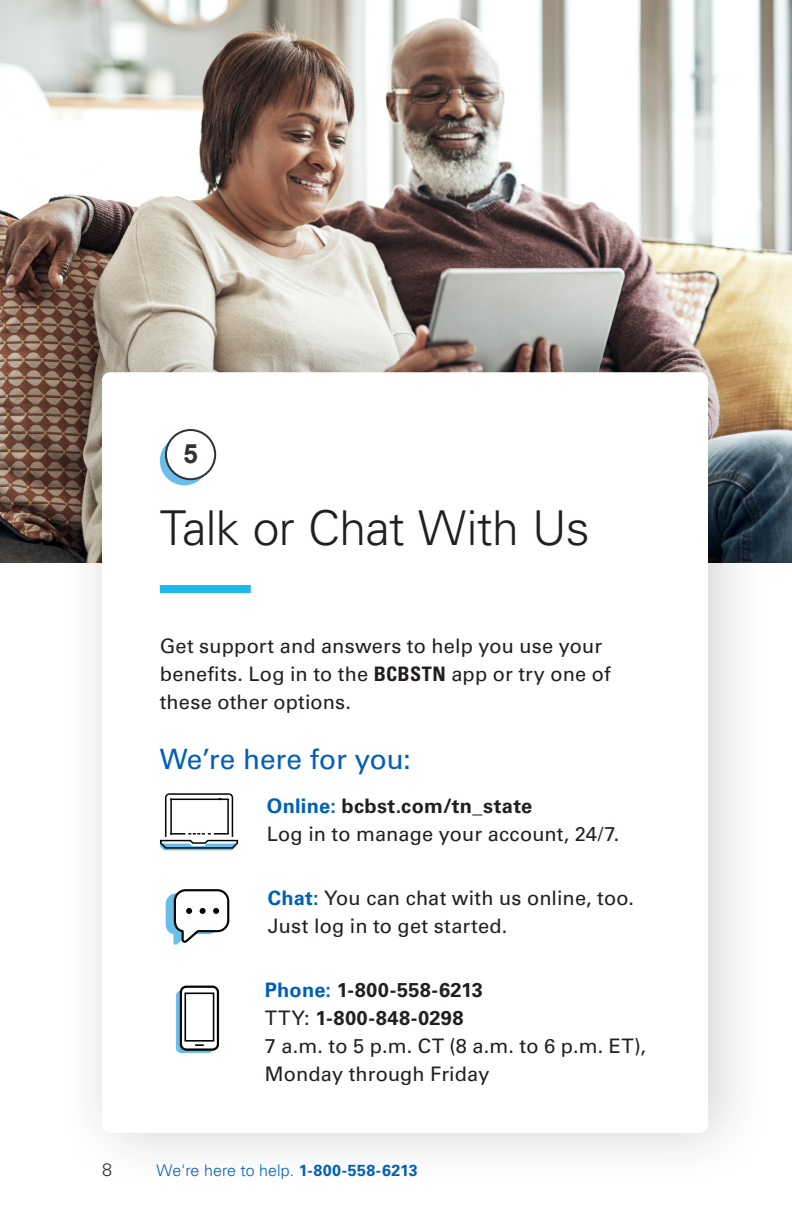
<style>
.page{position:relative;width:792px;height:1224px;background:#fff}
.page>*{position:absolute;margin:0;border:0;box-sizing:border-box;transform-origin:0 0}
.t1{font:300 48px "Univers LT Std";letter-spacing:-.015em;color:#231f20}
.t2{font:28px "Univers LT Std";letter-spacing:-.005em;color:#005fb9}
.t3{font:700 26.6px "Arial";color:#323332}
.t4{font:20px/28px "Univers LT Std";letter-spacing:.005em;color:#231f20}
.t5{font:300 18px "Univers LT Std";color:#312f30}
.t6{font:300 16px "Univers LT Std";letter-spacing:.005em;color:#005fb9}
.s1{font-weight:700;font-stretch:condensed}
.s2{font-weight:700;color:#005fb9}
.s3{font-weight:700}
</style>
<div class="page">
<img style="left:0;top:0;width:792px;height:562px">
<div style="left:56px;top:316px;width:718px;height:873px;background:#231f20;opacity:.2"></div>
<div style="left:102px;top:372px;width:606px;height:761px;background:#fff;border-radius:8px"></div>
<div style="left:160px;top:585px;width:91px;height:8px;background:#1db8eb"></div>
<div style="left:176px;top:991px;width:37px;height:62px;background:linear-gradient(to bottom,#69beea,#69beea);border-radius:5px"></div>
<div style="left:180px;top:986px;width:39px;height:65px;border:2px solid #040503;border-radius:5px"></div>
<svg style="left:181px;top:987px;width:37px;height:63px"></svg>
<svg style="left:159px;top:793px;width:80px;height:57px"></svg>
<svg style="left:166px;top:889px;width:64px;height:56px"></svg>
<svg style="left:160px;top:436px;width:49px;height:49px"></svg>
<div style="left:166px;top:430px;width:49px;height:49px;background:#fff;border-radius:50%"></div>
<div style="left:165px;top:429px;width:51px;height:51px;border:2px solid #323332;border-radius:50%"></div>
<h2 class="t3" style="left:183px;top:436px;width:16px">5</h2>
<h2 class="t1" style="left:160px;top:499px;width:432px">Talk or Chat With Us</h2>
<p class="t4" style="left:160px;top:632px;width:452px">Get support and answers to help you use your benefits. Log in to the <span class="s1">BCBSTN</span> app or try one of these other options.</p>
<p class="t2" style="left:160px;top:742px;width:253px">We’re here for you:</p>
<p class="t4" style="left:267px;top:792px;width:354px"><span class="s2">Online:</span> <span class="s3">bcbst.com/tn_state<br></span>Log in to manage your account, 24/7.</p>
<p class="t4" style="left:268px;top:884px;width:368px"><span class="s2">Chat:</span> You can chat with us online, too.<br>Just log in to get started.</p>
<p class="t4" style="left:265px;top:976px;width:383px"><span class="s2">Phone:</span> <span class="s3">1-800-558-6213<br></span>TTY: <span class="s3">1-800-848-0298<br></span>7 a.m. to 5 p.m. CT (8 a.m. to 6 p.m. ET),<br>Monday through Friday</p>
<p class="t5" style="left:102px;top:1159px;width:12px">8</p>
<p class="t6" style="left:157px;top:1161px;width:263px">We're here to help. <span class="s3">1-800-558-6213</span></p>
</div>
